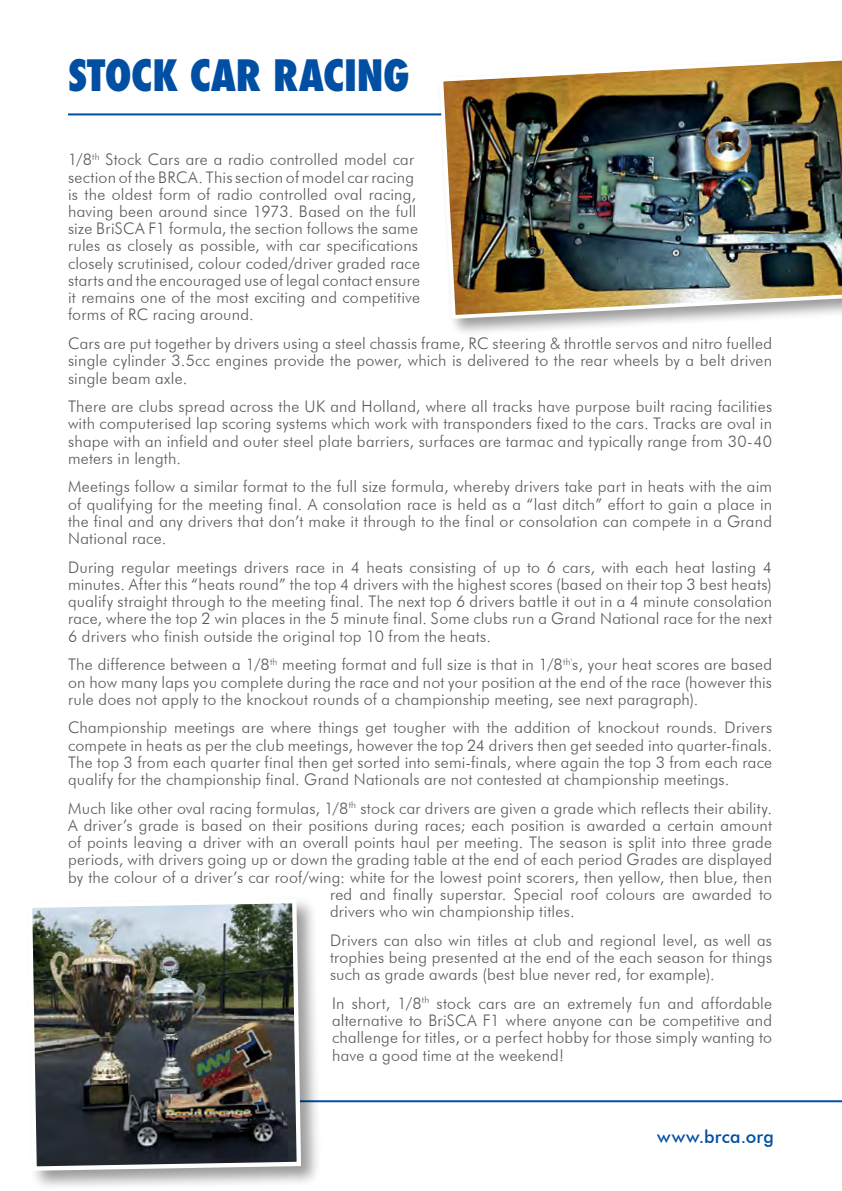
<style>
.page{position:relative;width:842px;height:1191px;background:#fff}
.page>*{position:absolute;margin:0;border:0;box-sizing:border-box;transform-origin:0 0}
.t1{font:800 condensed 42px "Futura";letter-spacing:-.005em;color:#004fa3}
.t2{font:500 18px "Futura BT";letter-spacing:.01em;color:#004fa3}
.t3{font:300 16px/17.2px "Futura BT";letter-spacing:.015em;color:#58595b;text-align:justify}
</style>
<div class="page">
<hr style="left:68px;top:113px;width:774px;height:2px;background:#004fa3">
<hr style="left:68px;top:1100px;width:774px;height:2px;background:#004fa3">
<div style="left:25px;top:896px;width:297px;height:295px;background:#000;opacity:.4"></div>
<img style="left:26px;top:896px;width:277px;height:277px">
<div style="left:437px;top:54px;width:405px;height:284px;background:#000;opacity:.4"></div>
<img style="left:437px;top:54px;width:405px;height:267px">
<h1 class="t1" style="left:68px;top:47px;width:343px">STOCK CAR RACING</h1>
<p class="t3" style="left:68px;top:151px;width:354px;text-align:left">1/8<sup>th</sup> Stock Cars are a radio controlled model car section of the BRCA. This section of model car racing is the oldest form of radio controlled oval racing, having been around since 1973. Based on the full size BriSCA F1 formula, the section follows the same rules as closely as possible, with car specifications closely scrutinised, colour coded/driver graded race starts and the encouraged use of legal contact ensure it remains one of the most exciting and competitive forms of RC racing around.</p>
<p class="t3" style="left:68px;top:334px;width:706px">Cars are put together by drivers using a steel chassis frame, RC steering &amp; throttle servos and nitro fuelled single cylinder 3.5cc engines provide the power, which is delivered to the rear wheels by a belt driven single beam axle.</p>
<p class="t3" style="left:68px;top:398px;width:706px">There are clubs spread across the UK and Holland, where all tracks have purpose built racing facilities with computerised lap scoring systems which work with transponders fixed to the cars. Tracks are oval in shape with an infield and outer steel plate barriers, surfaces are tarmac and typically range from 30-40 meters in length.</p>
<p class="t3" style="left:68px;top:478px;width:706px">Meetings follow a similar format to the full size formula, whereby drivers take part in heats with the aim of qualifying for the meeting final. A consolation race is held as a “last ditch” effort to gain a place in the final and any drivers that don’t make it through to the final or consolation can compete in a Grand National race.</p>
<p class="t3" style="left:68px;top:558px;width:706px">During regular meetings drivers race in 4 heats consisting of up to 6 cars, with each heat lasting 4 minutes. After this “heats round” the top 4 drivers with the highest scores (based on their top 3 best heats) qualify straight through to the meeting final. The next top 6 drivers battle it out in a 4 minute consolation race, where the top 2 win places in the 5 minute final. Some clubs run a Grand National race for the next 6 drivers who finish outside the original top 10 from the heats.</p>
<p class="t3" style="left:68px;top:656px;width:705px">The difference between a 1/8<sup>th</sup> meeting format and full size is that in 1/8<sup>th'</sup>s, your heat scores are based on how many laps you complete during the race and not your position at the end of the race (however this rule does not apply to the knockout rounds of a championship meeting, see next paragraph).</p>
<p class="t3" style="left:68px;top:719px;width:706px">Championship meetings are where things get tougher with the addition of knockout rounds. Drivers compete in heats as per the club meetings, however the top 24 drivers then get seeded into quarter-finals.<br>The top 3 from each quarter final then get sorted into semi-finals, where again the top 3 from each race qualify for the championship final. Grand Nationals are not contested at championship meetings.</p>
<p class="t3" style="left:68px;top:799px;width:705px">Much like other oval racing formulas, 1/8<sup>th</sup> stock car drivers are given a grade which reflects their ability.</p>
<p class="t3" style="left:68px;top:816px;width:705px">A driver’s grade is based on their positions during races; each position is awarded a certain amount</p>
<p class="t3" style="left:68px;top:833px;width:706px">of points leaving a driver with an overall points haul per meeting. The season is split into three grade</p>
<p class="t3" style="left:68px;top:851px;width:706px">periods, with drivers going up or down the grading table at the end of each period Grades are displayed</p>
<p class="t3" style="left:68px;top:868px;width:705px">by the colour of a driver’s car roof/wing: white for the lowest point scorers, then yellow, then blue, then</p>
<p class="t3" style="left:330px;top:885px;width:444px">red and finally superstar. Special roof colours are awarded to</p>
<p class="t3" style="left:330px;top:902px;width:246px">drivers who win championship titles.</p>
<p class="t3" style="left:330px;top:931px;width:444px">Drivers can also win titles at club and regional level, as well as trophies being presented at the end of the each season for things such as grade awards (best blue never red, for example).</p>
<p class="t3" style="left:332px;top:994px;width:442px">In short, 1/8<sup>th</sup> stock cars are an extremely fun and affordable alternative to BriSCA F1 where anyone can be competitive and challenge for titles, or a perfect hobby for those simply wanting to have a good time at the weekend!</p>
<p class="t2" style="left:657px;top:1125px;width:118px">www.brca.org</p>
</div>
